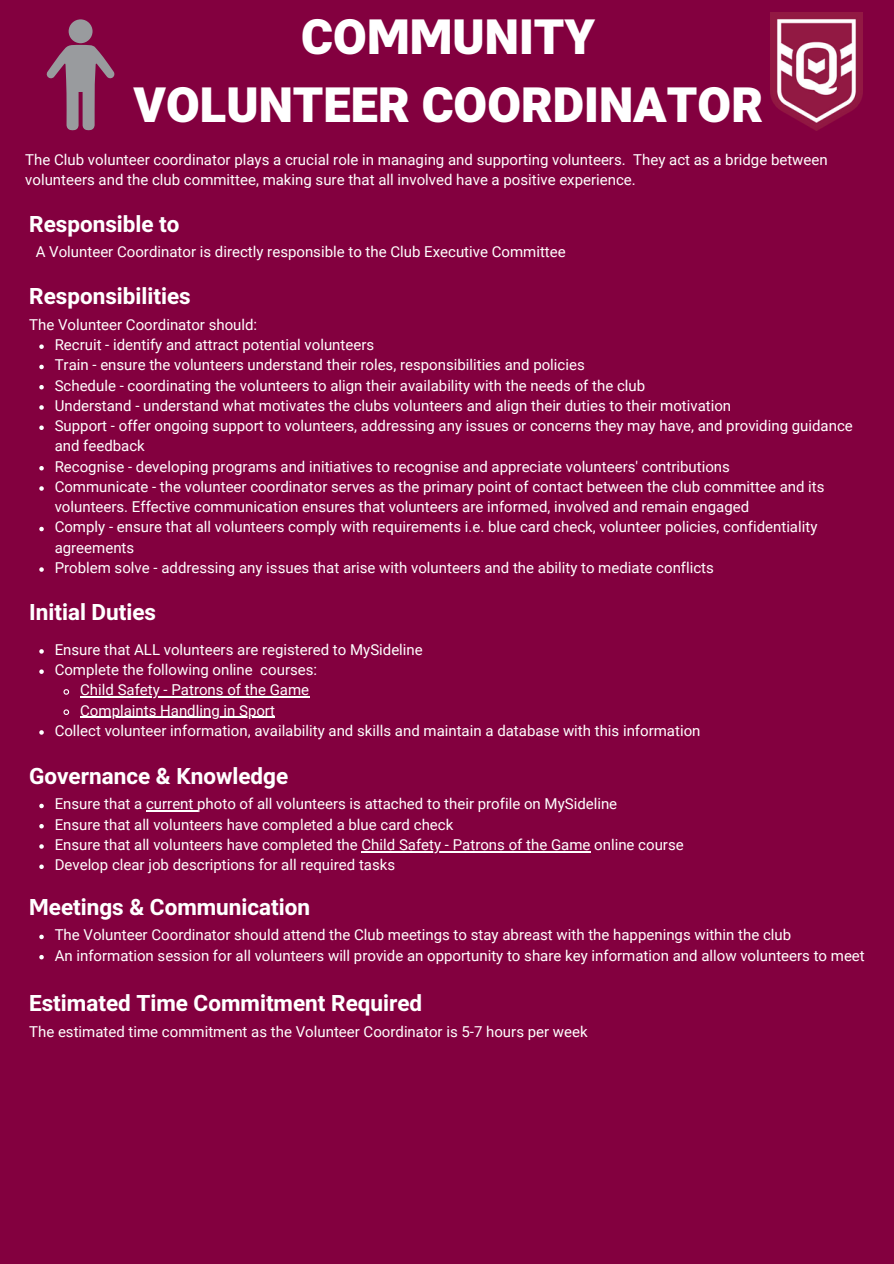
<style>
.page{position:relative;width:894px;height:1264px;background:#fff}
.page>*{position:absolute;margin:0;border:0;box-sizing:border-box;transform-origin:0 0}
.t1{font:900 48.6px/67.5px "RL2";color:#fff;text-align:center}
.t2{font:700 22.5px "RL2";color:#fff}
.t3{font:15px/20.2px "Roboto";color:#fff}
</style>
<div class="page">
<div style="left:0;top:0;width:893px;height:1263px;background:#83003f"></div>
<svg style="left:47px;top:45px;width:67px;height:85px"></svg>
<div style="left:69px;top:19px;width:24px;height:24px;background:#999b9e;border-radius:50%"></div>
<img style="left:770px;top:13px;width:92px;height:118px">
<svg style="left:39px;top:344px;width:5px;height:5px"></svg>
<svg style="left:39px;top:365px;width:5px;height:4px"></svg>
<svg style="left:39px;top:385px;width:5px;height:4px"></svg>
<svg style="left:39px;top:405px;width:5px;height:5px"></svg>
<svg style="left:39px;top:425px;width:5px;height:5px"></svg>
<svg style="left:39px;top:466px;width:5px;height:4px"></svg>
<svg style="left:39px;top:486px;width:5px;height:5px"></svg>
<svg style="left:39px;top:527px;width:5px;height:4px"></svg>
<svg style="left:39px;top:567px;width:5px;height:5px"></svg>
<svg style="left:39px;top:649px;width:5px;height:4px"></svg>
<svg style="left:39px;top:669px;width:5px;height:5px"></svg>
<svg style="left:63px;top:689px;width:7px;height:6px"></svg>
<hr style="left:80px;top:696px;width:229px;height:1px;background:#fff">
<svg style="left:63px;top:709px;width:7px;height:6px"></svg>
<hr style="left:80px;top:716px;width:195px;height:1px;background:#fff">
<svg style="left:39px;top:730px;width:5px;height:4px"></svg>
<svg style="left:39px;top:803px;width:5px;height:5px"></svg>
<hr style="left:146px;top:810px;width:51px;height:1px;background:#fff">
<svg style="left:39px;top:824px;width:5px;height:4px"></svg>
<svg style="left:39px;top:844px;width:5px;height:4px"></svg>
<hr style="left:361px;top:851px;width:229px;height:1px;background:#fff">
<svg style="left:39px;top:864px;width:5px;height:5px"></svg>
<svg style="left:39px;top:934px;width:5px;height:5px"></svg>
<svg style="left:39px;top:954px;width:5px;height:5px"></svg>
<h1 class="t1" style="left:133px;top:5px;width:630px">COMMUNITY<br>VOLUNTEER COORDINATOR</h1>
<p class="t3" style="left:25px;top:149px;width:803px">The Club volunteer coordinator plays a crucial role in managing and supporting volunteers. They act as a bridge between volunteers and the club committee, making sure that all involved have a positive experience.</p>
<p class="t2" style="left:29px;top:208px;width:152px">Responsible to</p>
<h2 class="t3" style="left:36px;top:242px;width:531px">A Volunteer Coordinator is directly responsible to the Club Executive Committee</h2>
<p class="t2" style="left:29px;top:281px;width:163px">Responsibilities</p>
<h2 class="t3" style="left:29px;top:314px;width:229px">The Volunteer Coordinator should:</h2>
<p class="t3" style="left:55px;top:335px;width:321px">Recruit - identify and attract potential volunteers</p>
<p class="t3" style="left:55px;top:355px;width:531px">Train - ensure the volunteers understand their roles, responsibilities and policies</p>
<p class="t3" style="left:55px;top:375px;width:592px">Schedule - coordinating the volunteers to align their availability with the needs of the club</p>
<p class="t3" style="left:55px;top:395px;width:678px">Understand - understand what motivates the clubs volunteers and align their duties to their motivation</p>
<p class="t3" style="left:55px;top:416px;width:799px">Support - offer ongoing support to volunteers, addressing any issues or concerns they may have, and providing guidance and feedback</p>
<p class="t3" style="left:55px;top:456px;width:676px">Recognise - developing programs and initiatives to recognise and appreciate volunteers' contributions</p>
<p class="t3" style="left:55px;top:476px;width:771px">Communicate - the volunteer coordinator serves as the primary point of contact between the club committee and its volunteers. Effective communication ensures that volunteers are informed, involved and remain engaged</p>
<p class="t3" style="left:55px;top:517px;width:764px">Comply - ensure that all volunteers comply with requirements i.e. blue card check, volunteer policies, confidentiality agreements</p>
<p class="t3" style="left:55px;top:557px;width:660px">Problem solve - addressing any issues that arise with volunteers and the ability to mediate conflicts</p>
<p class="t2" style="left:29px;top:596px;width:128px">Initial Duties</p>
<h2 class="t3" style="left:55px;top:639px;width:369px">Ensure that ALL volunteers are registered to MySideline</h2>
<p class="t3" style="left:55px;top:659px;width:264px">Complete the following online courses:</p>
<p class="t3" style="left:80px;top:680px;width:230px">Child Safety - Patrons of the Game</p>
<p class="t3" style="left:80px;top:700px;width:196px">Complaints Handling in Sport</p>
<p class="t3" style="left:55px;top:720px;width:647px">Collect volunteer information, availability and skills and maintain a database with this information</p>
<p class="t2" style="left:29px;top:760px;width:260px">Governance &amp; Knowledge</p>
<h2 class="t3" style="left:55px;top:794px;width:564px">Ensure that a current photo of all volunteers is attached to their profile on MySideline</h2>
<p class="t3" style="left:55px;top:814px;width:400px">Ensure that all volunteers have completed a blue card check</p>
<p class="t3" style="left:55px;top:834px;width:630px">Ensure that all volunteers have completed the Child Safety - Patrons of the Game online course</p>
<p class="t3" style="left:55px;top:854px;width:342px">Develop clear job descriptions for all required tasks</p>
<p class="t2" style="left:29px;top:891px;width:282px">Meetings &amp; Communication</p>
<h2 class="t3" style="left:55px;top:925px;width:737px">The Volunteer Coordinator should attend the Club meetings to stay abreast with the happenings within the club</h2>
<p class="t3" style="left:55px;top:945px;width:811px">An information session for all volunteers will provide an opportunity to share key information and allow volunteers to meet</p>
<p class="t2" style="left:29px;top:987px;width:394px">Estimated Time Commitment Required</p>
<h2 class="t3" style="left:29px;top:1021px;width:560px">The estimated time commitment as the Volunteer Coordinator is 5-7 hours per week</h2>
</div>
